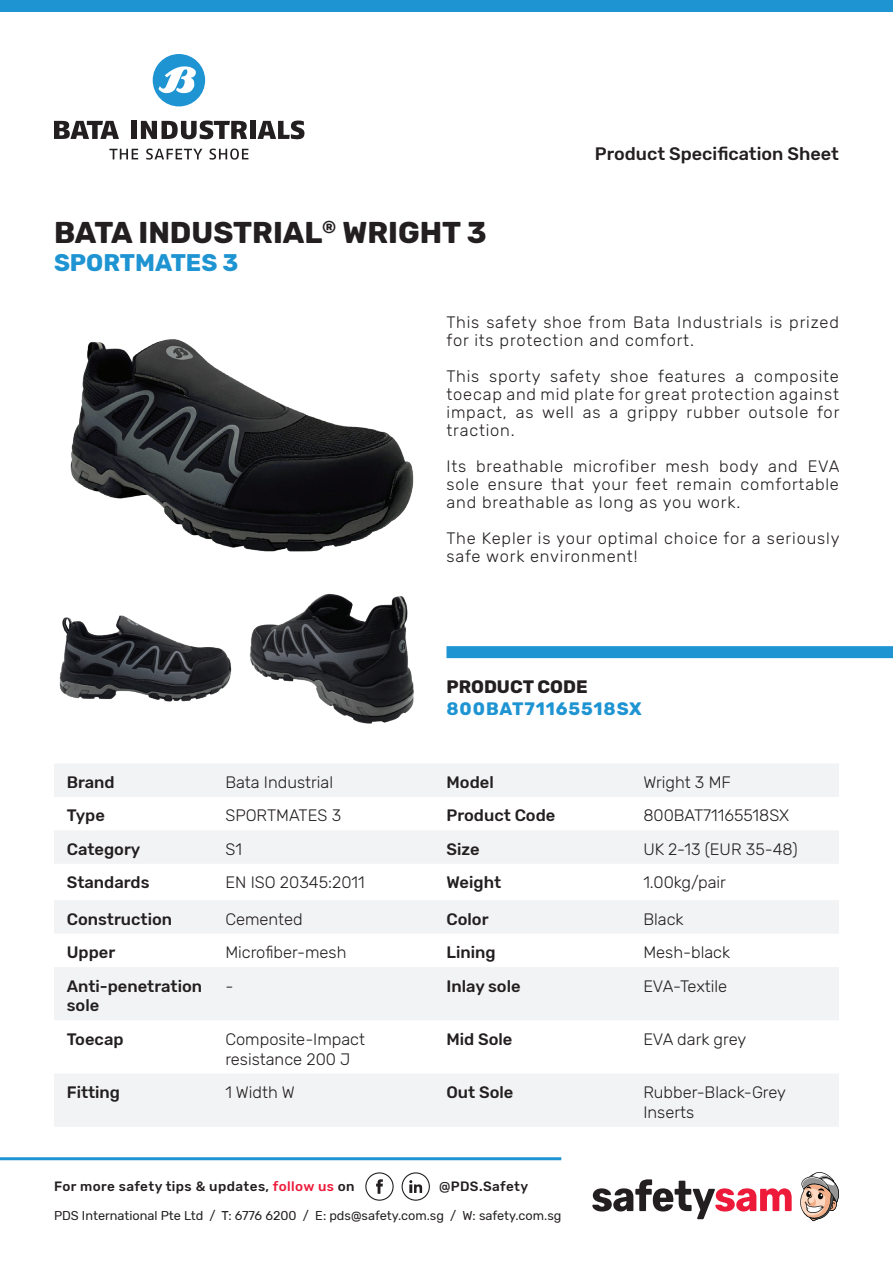
<style>
.page{position:relative;width:893px;height:1263px;background:#fff}
.page>*{position:absolute;margin:0;border:0;box-sizing:border-box;transform-origin:0 0}
.t1{font:700 30px "Rubik";color:#231f20}
.t2{font:700 24px "Rubik";color:#1f94d2}
.t3{font:500 18px "Rubik";color:#231f20}
.t4{font:700 18px "Rubik";letter-spacing:.05em;color:#1f94d2}
.t5{font:700 18px "Rubik";color:#231f20}
.t6{font:300 16.5px/18px "Rubik";letter-spacing:.04em;color:#231f20}
.t7{font:300 16.5px/19.8px "Rubik";color:#231f20}
.t8{font:500 16.5px/19.8px "Rubik";color:#231f20}
.t9{font:300 16.5px "Rubik";letter-spacing:-.005em;color:#231f20}
.t10{font:500 13.5px "Rubik";letter-spacing:.03em;color:#231f20}
.t11{font:12.75px "Rubik";color:#231f20}
.s1{color:#ed1a3a}
</style>
<div class="page">
<div style="left:0;top:0;width:893px;height:12px;background:#1f94d2"></div>
<svg style="left:365px;top:1172px;width:29px;height:29px"></svg>
<svg style="left:402px;top:1172px;width:28px;height:29px"></svg>
<hr style="left:0;top:1157px;width:561px;height:3px;background:#1f94d2">
<svg style="left:592px;top:1179px;width:200px;height:40px"></svg>
<svg style="left:800px;top:1172px;width:39px;height:49px"></svg>
<svg style="left:54px;top:121px;width:65px;height:18px"></svg>
<div style="left:131px;top:121px;width:5px;height:18px;background:#231f20"></div>
<svg style="left:141px;top:121px;width:106px;height:18px"></svg>
<div style="left:250px;top:121px;width:5px;height:18px;background:#231f20"></div>
<svg style="left:257px;top:121px;width:47px;height:18px"></svg>
<svg style="left:153px;top:54px;width:52px;height:52px"></svg>
<svg style="left:109px;top:149px;width:29px;height:10px"></svg>
<svg style="left:146px;top:149px;width:56px;height:11px"></svg>
<svg style="left:210px;top:149px;width:38px;height:11px"></svg>
<div style="left:446px;top:646px;width:447px;height:12px;background:#1f94d2"></div>
<svg style="left:54px;top:901px;width:785px;height:226px;fill:#f2f3f4"></svg>
<svg style="left:54px;top:764px;width:785px;height:100px;fill:#f2f3f4"></svg>
<img style="left:59px;top:615px;width:173px;height:87px">
<img style="left:249px;top:593px;width:165px;height:131px">
<img style="left:70px;top:339px;width:344px;height:213px">
<h1 class="t1" style="left:54px;top:215px;width:434px">BATA INDUSTRIAL<sup>®</sup> WRIGHT 3</h1>
<h2 class="t2" style="left:54px;top:249px;width:186px">SPORTMATES 3</h2>
<p class="t3" style="left:595px;top:143px;width:246px">Product Specification Sheet</p>
<p class="t6" style="left:446px;top:313px;width:394px">This safety shoe from Bata Industrials is prized for its protection and comfort.</p>
<p class="t6" style="left:446px;top:367px;width:394px;text-align:justify">This sporty safety shoe features a composite toecap and mid plate for great protection against impact, as well as a grippy rubber outsole for traction.</p>
<p class="t6" style="left:446px;top:457px;width:394px;text-align:justify">Its breathable microfiber mesh body and EVA sole ensure that your feet remain comfortable and breathable as long as you work.</p>
<p class="t6" style="left:446px;top:529px;width:394px">The Kepler is your optimal choice for a seriously safe work environment!</p>
<p class="t5" style="left:446px;top:676px;width:143px">PRODUCT CODE</p>
<p class="t4" style="left:446px;top:698px;width:197px">800BAT71165518SX</p>
<p class="t8" style="left:67px;top:773px;width:49px">Brand</p>
<p class="t7" style="left:225px;top:773px;width:109px">Bata Industrial</p>
<p class="t8" style="left:446px;top:773px;width:49px">Model</p>
<p class="t7" style="left:643px;top:773px;width:89px">Wright 3 MF</p>
<p class="t8" style="left:67px;top:806px;width:40px">Type</p>
<p class="t7" style="left:225px;top:806px;width:117px">SPORTMATES 3</p>
<p class="t8" style="left:446px;top:806px;width:110px">Product Code</p>
<p class="t7" style="left:643px;top:806px;width:147px">800BAT71165518SX</p>
<p class="t8" style="left:67px;top:839px;width:75px">Category</p>
<p class="t6" style="left:225px;top:840px;width:18px">S1</p>
<p class="t8" style="left:446px;top:839px;width:35px">Size</p>
<p class="t7" style="left:643px;top:839px;width:156px">UK 2-13 (EUR 35-48)</p>
<p class="t8" style="left:67px;top:873px;width:84px">Standards</p>
<p class="t7" style="left:225px;top:873px;width:141px">EN ISO 20345:2011</p>
<p class="t8" style="left:446px;top:873px;width:56px">Weight</p>
<p class="t7" style="left:643px;top:873px;width:84px">1.00kg/pair</p>
<p class="t8" style="left:67px;top:909px;width:107px">Construction</p>
<p class="t7" style="left:225px;top:909px;width:79px">Cemented</p>
<p class="t8" style="left:446px;top:909px;width:44px">Color</p>
<p class="t6" style="left:643px;top:910px;width:42px">Black</p>
<p class="t8" style="left:67px;top:943px;width:50px">Upper</p>
<p class="t7" style="left:225px;top:943px;width:123px">Microfiber-mesh</p>
<p class="t8" style="left:446px;top:943px;width:51px">Lining</p>
<p class="t7" style="left:643px;top:943px;width:88px">Mesh-black</p>
<p class="t8" style="left:67px;top:976px;width:137px">Anti-penetration sole</p>
<p class="t6" style="left:225px;top:977px;width:10px">-</p>
<p class="t8" style="left:446px;top:976px;width:76px">Inlay sole</p>
<p class="t9" style="left:643px;top:976px;width:85px">EVA-Textile</p>
<p class="t8" style="left:67px;top:1029px;width:58px">Toecap</p>
<p class="t7" style="left:225px;top:1029px;width:141px">Composite-Impact resistance 200 J</p>
<p class="t8" style="left:446px;top:1029px;width:67px">Mid Sole</p>
<p class="t9" style="left:643px;top:1030px;width:104px">EVA dark grey</p>
<p class="t8" style="left:67px;top:1083px;width:55px">Fitting</p>
<p class="t6" style="left:225px;top:1084px;width:71px">1 Width W</p>
<p class="t8" style="left:446px;top:1083px;width:68px">Out Sole</p>
<p class="t7" style="left:643px;top:1083px;width:144px">Rubber-Black-Grey<br>Inserts</p>
<p class="t10" style="left:54px;top:1179px;width:302px">For more safety tips &amp; updates, <span class="s1">follow us</span> on</p>
<p class="t10" style="left:439px;top:1179px;width:91px">@PDS.Safety</p>
<p class="t11" style="left:54px;top:1208px;width:509px">PDS International Pte Ltd / T: 6776 6200 / E: pds@safety.com.sg / W: safety.com.sg</p>
</div>
